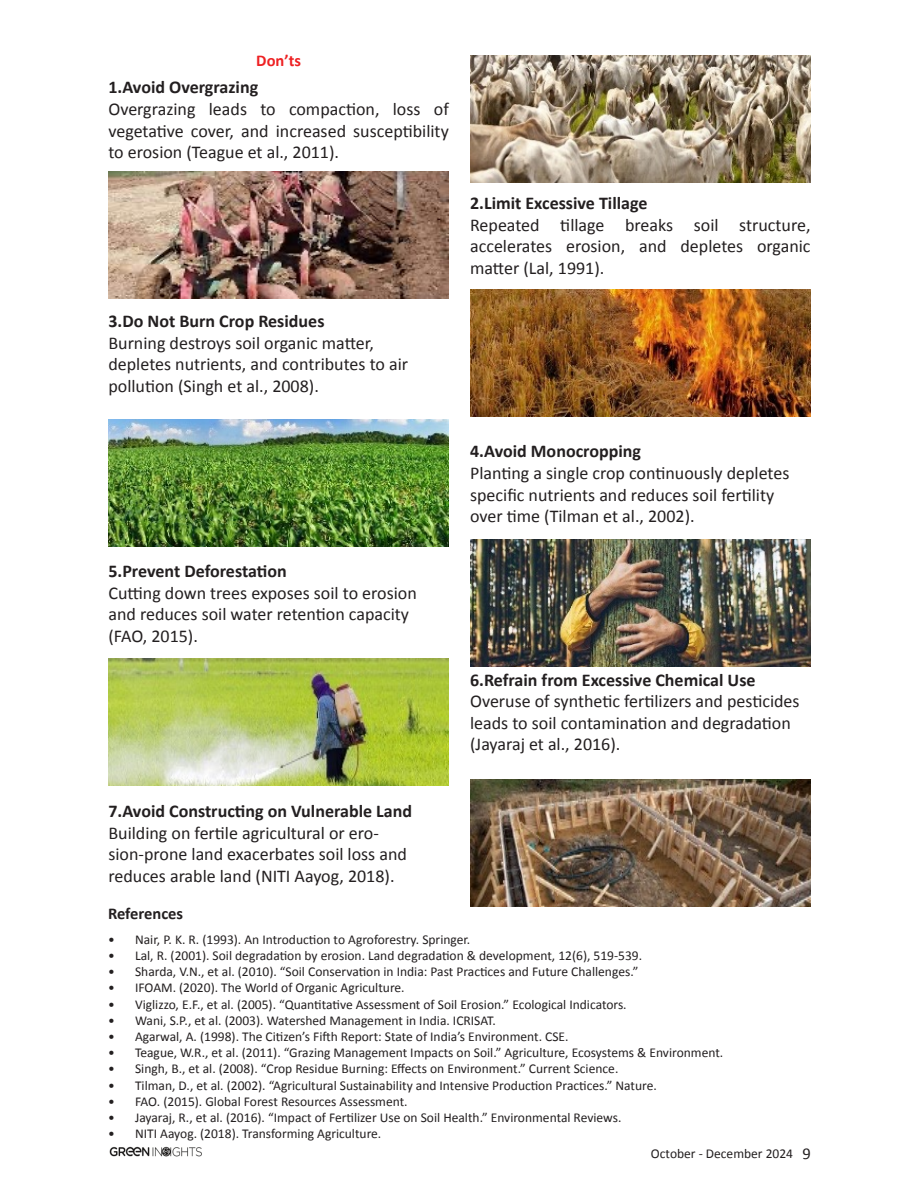
<style>
.page{position:relative;width:919px;height:1195px;background:#fff}
.page>*{position:absolute;margin:0;border:0;box-sizing:border-box;transform-origin:0 0}
.t1{font:18px/21.6px "Calibri";color:#231f20}
.t2{font:700 18px "Calibri";color:#231f20}
.t3{font:700 16.5px "Calibri";color:#231f20}
.t4{font:700 16.5px "Calibri";color:#ee2123}
.t5{font:16.5px "Calibri";color:#231f20}
.t6{font:13.5px "Calibri";color:#231f20}
</style>
<div class="page">
<img style="left:109px;top:1146px;width:93px;height:11px">
<img style="left:470px;top:56px;width:340px;height:127px">
<img style="left:470px;top:289px;width:340px;height:127px">
<img style="left:470px;top:539px;width:340px;height:127px">
<img style="left:470px;top:779px;width:340px;height:127px">
<img style="left:108px;top:171px;width:341px;height:127px">
<img style="left:108px;top:419px;width:341px;height:127px">
<img style="left:108px;top:658px;width:341px;height:127px">
<p class="t4" style="left:256px;top:50px;width:46px">Don’ts</p>
<p class="t2" style="left:108px;top:76px;width:151px">1.Avoid Overgrazing</p>
<p class="t1" style="left:108px;top:98px;width:342px;text-align:justify">Overgrazing leads to compaction, loss of vegetative cover, and increased susceptibility to erosion (Teague et al., 2011).</p>
<p class="t2" style="left:108px;top:310px;width:217px">3.Do Not Burn Crop Residues</p>
<p class="t1" style="left:108px;top:332px;width:301px">Burning destroys soil organic matter, depletes nutrients, and contributes to air pollution (Singh et al., 2008).</p>
<p class="t2" style="left:108px;top:559px;width:180px">5.Prevent Deforestation</p>
<p class="t1" style="left:108px;top:582px;width:310px">Cutting down trees exposes soil to erosion and reduces soil water retention capacity (FAO, 2015).</p>
<p class="t2" style="left:108px;top:800px;width:305px">7.Avoid Constructing on Vulnerable Land</p>
<p class="t1" style="left:108px;top:822px;width:300px">Building on fertile agricultural or ero&shy;sion-prone land exacerbates soil loss and reduces arable land (NITI Aayog, 2018).</p>
<p class="t2" style="left:470px;top:192px;width:179px">2.Limit Excessive Tillage</p>
<p class="t1" style="left:470px;top:214px;width:342px;text-align:justify">Repeated tillage breaks soil structure, accelerates erosion, and depletes organic matter (Lal, 1991).</p>
<p class="t2" style="left:470px;top:440px;width:172px">4.Avoid Monocropping</p>
<p class="t1" style="left:470px;top:462px;width:321px">Planting a single crop continuously depletes specific nutrients and reduces soil fertility over time (Tilman et al., 2002).</p>
<p class="t2" style="left:470px;top:668px;width:287px">6.Refrain from Excessive Chemical Use</p>
<p class="t1" style="left:470px;top:690px;width:331px">Overuse of synthetic fertilizers and pesticides leads to soil contamination and degradation (Jayaraj et al., 2016).</p>
<p class="t3" style="left:108px;top:902px;width:77px">References</p>
<p class="t6" style="left:108px;top:931px;width:363px">• Nair, P. K. R. (1993). An Introduction to Agroforestry. Springer.</p>
<p class="t6" style="left:108px;top:947px;width:535px">• Lal, R. (2001). Soil degradation by erosion. Land degradation &amp; development, 12(6), 519-539.</p>
<p class="t6" style="left:108px;top:963px;width:532px">• Sharda, V.N., et al. (2010). “Soil Conservation in India: Past Practices and Future Challenges.”</p>
<p class="t6" style="left:108px;top:979px;width:298px">• IFOAM. (2020). The World of Organic Agriculture.</p>
<p class="t6" style="left:108px;top:995px;width:520px">• Viglizzo, E.F., et al. (2005). “Quantitative Assessment of Soil Erosion.” Ecological Indicators.</p>
<p class="t6" style="left:108px;top:1012px;width:389px">• Wani, S.P., et al. (2003). Watershed Management in India. ICRISAT.</p>
<p class="t6" style="left:108px;top:1028px;width:462px">• Agarwal, A. (1998). The Citizen’s Fifth Report: State of India’s Environment. CSE.</p>
<p class="t6" style="left:108px;top:1044px;width:616px">• Teague, W.R., et al. (2011). “Grazing Management Impacts on Soil.” Agriculture, Ecosystems &amp; Environment.</p>
<p class="t6" style="left:108px;top:1060px;width:512px">• Singh, B., et al. (2008). “Crop Residue Burning: Effects on Environment.” Current Science.</p>
<p class="t6" style="left:108px;top:1076px;width:550px">• Tilman, D., et al. (2002). “Agricultural Sustainability and Intensive Production Practices.” Nature.</p>
<p class="t6" style="left:108px;top:1093px;width:301px">• FAO. (2015). Global Forest Resources Assessment.</p>
<p class="t6" style="left:108px;top:1109px;width:515px">• Jayaraj, R., et al. (2016). “Impact of Fertilizer Use on Soil Health.” Environmental Reviews.</p>
<p class="t6" style="left:108px;top:1125px;width:275px">• NITI Aayog. (2018). Transforming Agriculture.</p>
<p class="t6" style="left:651px;top:1145px;width:144px">October - December 2024</p>
<p class="t5" style="left:802px;top:1143px;width:10px">9</p>
</div>
